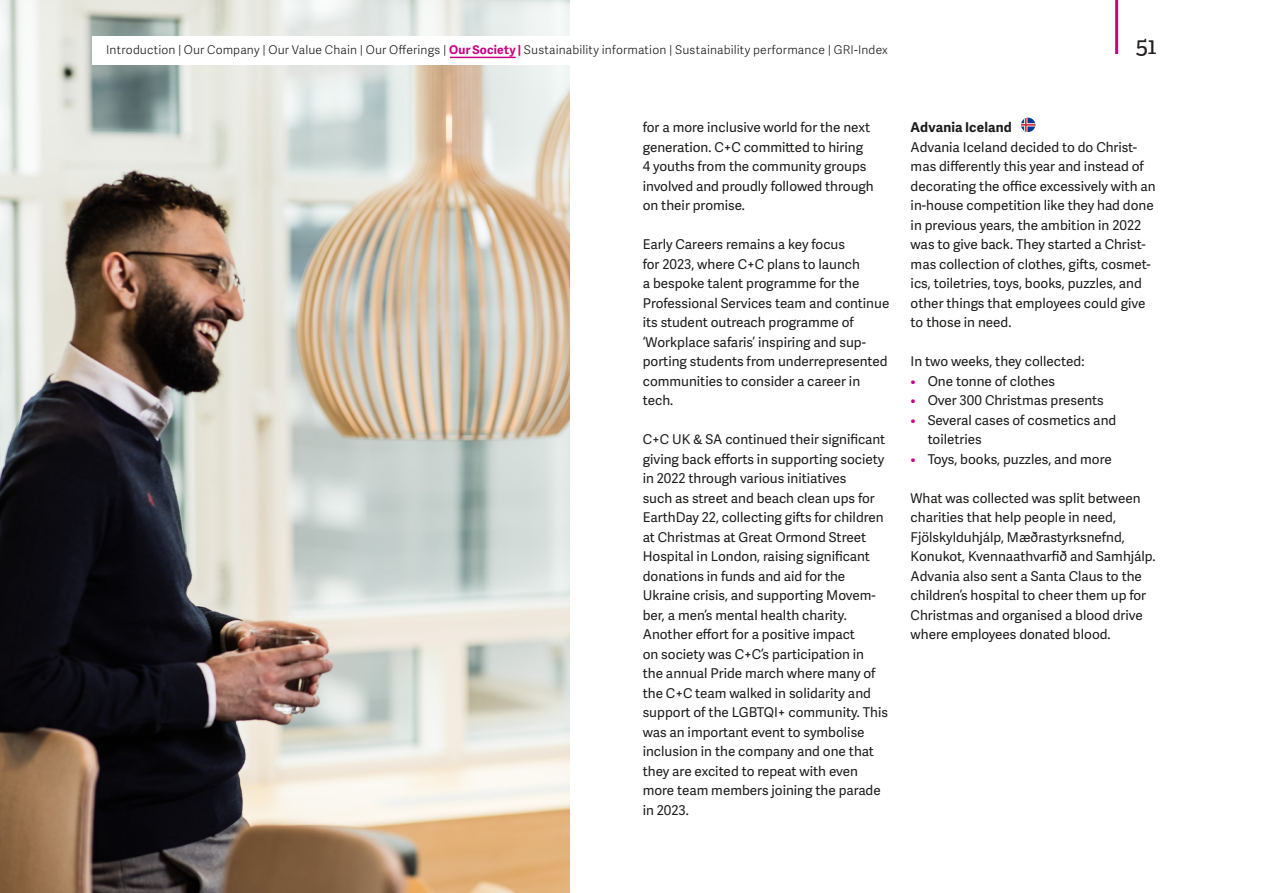
<style>
.page{position:relative;width:1263px;height:893px;background:#fff}
.page>*{position:absolute;margin:0;border:0;box-sizing:border-box;transform-origin:0 0}
.t1{font:24px "Adelle";color:#231f20}
.Brödtext_1{font:13.5px/19.5px "Adelle Sans";color:#1d1c1b}
.Rubrik_3{font:700 13.5px "Adelle Sans";letter-spacing:.01em;color:#1d1c1b}
.t2{font:300 12px "Adelle Sans";letter-spacing:.015em;color:#1d1c1b}
.s1{font-weight:700;color:#cb0084}
.s2{color:#cb0084}
</style>
<div class="page">
<img style="left:0;top:0;width:570px;height:892px">
<svg style="left:1021px;top:118px;width:14px;height:14px"></svg>
<div style="left:92px;top:36px;width:801px;height:29px;background:#fff"></div>
<hr style="left:1115px;top:0;width:3px;height:54px;background:#cb0084">
<hr style="left:450px;top:57px;width:66px;height:1px;background:#cb0084">
<p class="t2" style="left:106px;top:41px;width:783px">Introduction | Our Company | Our Value Chain | Our Offerings | <span class="s1">Our Society |</span> Sustainability information | Sustainability performance | GRI-Index</p>
<h1 class="t1" style="left:1136px;top:31px;width:22px">51</h1>
<p class="Brödtext_1" style="left:643px;top:117px;width:233px">for a more inclusive world for the next generation. C+C committed to hiring 4 youths from the community groups involved and proudly followed through on their promise.</p>
<p class="Brödtext_1" style="left:643px;top:234px;width:248px">Early Careers remains a key focus<br>for 2023, where C+C plans to launch<br>a bespoke talent programme for the Professional Services team and continue its student outreach programme of ‘Workplace safaris’ inspiring and sup&shy;porting students from underrepresented communities to consider a career in tech.</p>
<p class="Brödtext_1" style="left:643px;top:429px;width:244px">C+C UK &amp; SA continued their significant giving back efforts in supporting society in 2022 through various initiatives<br>such as street and beach clean ups for EarthDay 22, collecting gifts for children at Christmas at Great Ormond Street Hospital in London, raising significant donations in funds and aid for the Ukraine crisis, and supporting Movem&shy;ber, a men’s mental health charity.</p>
<p class="Brödtext_1" style="left:643px;top:624px;width:247px">Another effort for a positive impact<br>on society was C+C’s participation in<br>the annual Pride march where many of the C+C team walked in solidarity and support of the LGBTQI+ community. This was an important event to symbolise inclusion in the company and one that they are excited to repeat with even more team members joining the parade in 2023.</p>
<p class="Rubrik_3" style="left:911px;top:117px;width:103px">Advania Iceland</p>
<p class="Brödtext_1" style="left:911px;top:137px;width:246px">Advania Iceland decided to do Christ&shy;mas differently this year and instead of decorating the office excessively with an in-house competition like they had done in previous years, the ambition in 2022 was to give back. They started a Christ&shy;mas collection of clothes, gifts, cosmet&shy;ics, toiletries, toys, books, puzzles, and other things that employees could give to those in need.</p>
<p class="Brödtext_1" style="left:911px;top:351px;width:175px">In two weeks, they collected:</p>
<p class="Brödtext_1" style="left:911px;top:371px;width:146px"><span class="s2">•</span> One tonne of clothes</p>
<p class="Brödtext_1" style="left:911px;top:390px;width:195px"><span class="s2">•</span> Over 300 Christmas presents</p>
<p class="Brödtext_1" style="left:928px;top:410px;width:190px;text-indent:-17px"><span class="s2">•</span> Several cases of cosmetics and toiletries</p>
<p class="Brödtext_1" style="left:911px;top:449px;width:203px"><span class="s2">•</span> Toys, books, puzzles, and more</p>
<p class="Brödtext_1" style="left:911px;top:488px;width:246px">What was collected was split between charities that help people in need, Fjölskylduhjálp, Mæðrastyrksnefnd, Konukot, Kvennaathvarfið and Samhjálp.<br>Advania also sent a Santa Claus to the children’s hospital to cheer them up for Christmas and organised a blood drive where employees donated blood.</p>
</div>
